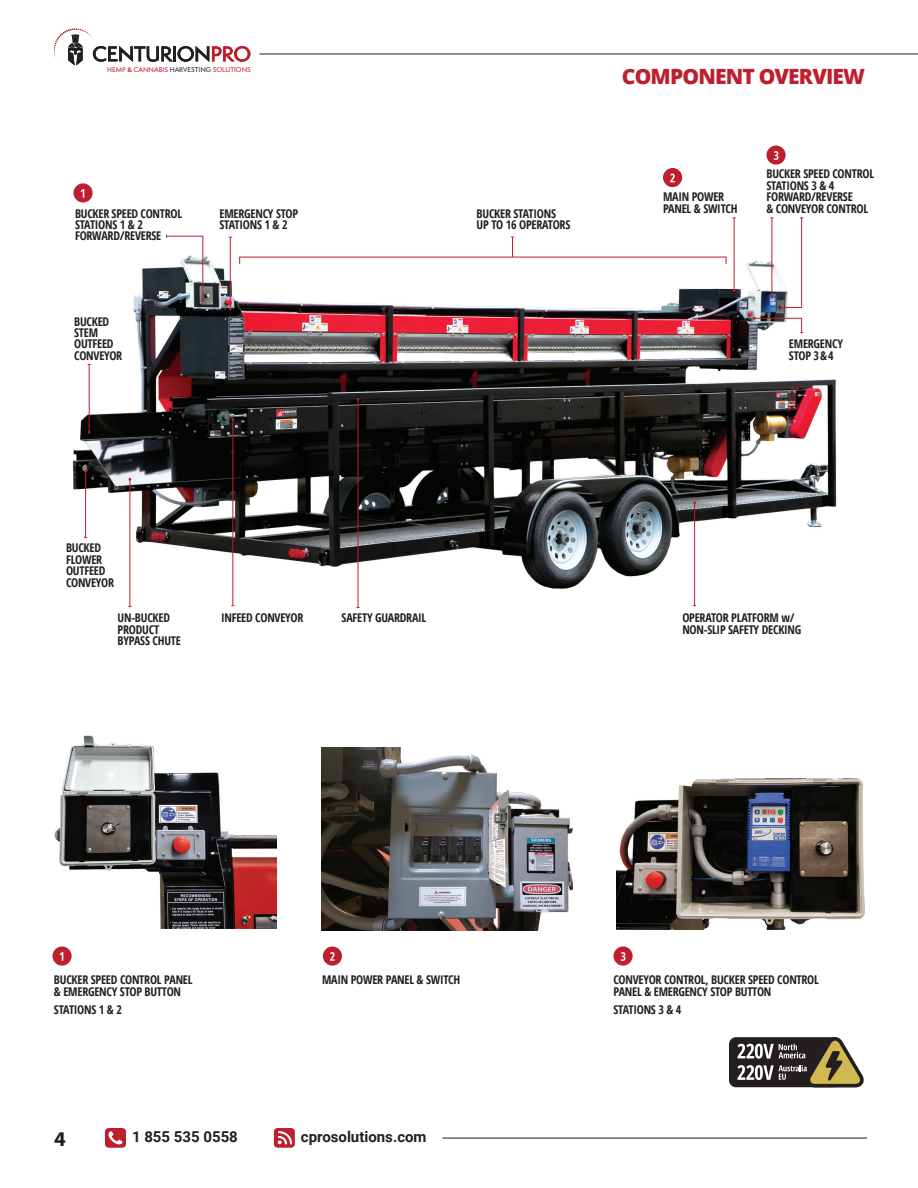
<style>
.page{position:relative;width:918px;height:1188px;background:#fff}
.page>*{position:absolute;margin:0;border:0;box-sizing:border-box;transform-origin:0 0}
.t1{font:800 21px "Open Sans";letter-spacing:-.04em;color:#be1f2e}
.t2{font:700 21px "Myriad Pro";color:#201d1e}
.t3{font:700 15px "Roboto";color:#231f20}
.t4{font:700 condensed 12px/11.4px "Open Sans";letter-spacing:-.02em;color:#231f20}
.t5{font:500 6.45px "Semplicita Pro";color:#be1f2e}
.s1{font-family:"Open Sans";font-weight:600}
.s2{color:#231f20}
</style>
<div class="page">
<img style="left:72px;top:253px;width:765px;height:338px">
<hr style="left:260px;top:54px;width:658px;height:1px;background:#201d1e">
<hr style="left:442px;top:1138px;width:425px;height:1px;background:#201d1e">
<svg style="left:105px;top:1128px;width:21px;height:20px"></svg>
<svg style="left:274px;top:1128px;width:21px;height:20px"></svg>
<svg style="left:54px;top:28px;width:196px;height:38px"></svg>
<div style="left:663px;top:168px;width:19px;height:19px;background:#be1f2e;border-radius:50%"></div>
<svg style="left:670px;top:174px;width:5px;height:8px"></svg>
<div style="left:766px;top:146px;width:20px;height:19px;background:#be1f2e;border-radius:50%"></div>
<svg style="left:774px;top:151px;width:5px;height:9px"></svg>
<hr style="left:232px;top:420px;width:1px;height:186px;background:#be1f2e">
<svg style="left:780px;top:217px;width:23px;height:92px"></svg>
<svg style="left:753px;top:317px;width:50px;height:16px"></svg>
<hr style="left:734px;top:218px;width:1px;height:72px;background:#be1f2e">
<hr style="left:230px;top:237px;width:1px;height:72px;background:#be1f2e">
<hr style="left:772px;top:218px;width:1px;height:79px;background:#be1f2e">
<hr style="left:89px;top:364px;width:1px;height:68px;background:#be1f2e">
<hr style="left:85px;top:471px;width:1px;height:67px;background:#be1f2e">
<hr style="left:130px;top:479px;width:1px;height:128px;background:#be1f2e">
<svg style="left:166px;top:235px;width:38px;height:67px"></svg>
<svg style="left:511px;top:237px;width:3px;height:20px"></svg>
<hr style="left:358px;top:399px;width:1px;height:209px;background:#be1f2e">
<hr style="left:694px;top:503px;width:1px;height:103px;background:#be1f2e">
<img style="left:54px;top:735px;width:223px;height:193px">
<img style="left:321px;top:747px;width:252px;height:184px">
<svg style="left:729px;top:1037px;width:135px;height:50px;background:#6a6353"></svg>
<div style="left:74px;top:183px;width:19px;height:19px;background:#be1f2e;border-radius:50%"></div>
<svg style="left:81px;top:189px;width:3px;height:9px"></svg>
<svg style="left:52px;top:946px;width:20px;height:20px"></svg>
<svg style="left:60px;top:952px;width:3px;height:9px"></svg>
<div style="left:323px;top:946px;width:19px;height:20px;background:#be1f2e;border-radius:50%"></div>
<svg style="left:330px;top:952px;width:5px;height:9px"></svg>
<img style="left:616px;top:778px;width:249px;height:151px">
<div style="left:614px;top:946px;width:19px;height:20px;background:#be1f2e;border-radius:50%"></div>
<svg style="left:621px;top:952px;width:5px;height:9px"></svg>
<p class="t5" style="left:107px;top:65px;width:145px">HEMP <span class="s1">&amp;</span> CANNABIS <span class="s2">HARVESTING</span> SOLUTIONS</p>
<h1 class="t1" style="left:622px;top:60px;width:245px">COMPONENT OVERVIEW</h1>
<p class="t4" style="left:75px;top:207px;width:109px">BUCKER SPEED CONTROL<br>STATIONS 1 &amp; 2<br>FORWARD/REVERSE</p>
<p class="t4" style="left:74px;top:315px;width:50px">BUCKED<br>STEM<br>OUTFEED<br>CONVEYOR</p>
<p class="t4" style="left:220px;top:207px;width:80px">EMERGENCY STOP<br>STATIONS 1 &amp; 2</p>
<p class="t4" style="left:477px;top:207px;width:95px">BUCKER STATIONS<br>UP TO 16 OPERATORS</p>
<p class="t4" style="left:66px;top:542px;width:50px">BUCKED<br>FLOWER<br>OUTFEED<br>CONVEYOR</p>
<p class="t4" style="left:118px;top:612px;width:65px">UN-BUCKED<br>PRODUCT<br>BYPASS CHUTE</p>
<p class="t4" style="left:221px;top:612px;width:84px">INFEED CONVEYOR</p>
<p class="t4" style="left:342px;top:612px;width:86px">SAFETY GUARDRAIL</p>
<p class="t4" style="left:663px;top:191px;width:76px">MAIN POWER<br>PANEL &amp; SWITCH</p>
<p class="t4" style="left:766px;top:168px;width:109px">BUCKER SPEED CONTROL<br>STATIONS 3 &amp; 4<br>FORWARD/REVERSE<br>&amp; CONVEYOR CONTROL</p>
<p class="t4" style="left:789px;top:338px;width:56px">EMERGENCY<br>STOP 3&amp;4</p>
<p class="t4" style="left:682px;top:612px;width:121px">OPERATOR PLATFORM w/<br>NON-SLIP SAFETY DECKING</p>
<p class="t4" style="left:54px;top:974px;width:140px;line-height:12px">BUCKER SPEED CONTROL PANEL &amp; EMERGENCY STOP BUTTON</p>
<p class="t4" style="left:54px;top:1004px;width:69px">STATIONS 1 &amp; 2</p>
<p class="t4" style="left:322px;top:974px;width:140px">MAIN POWER PANEL &amp; SWITCH</p>
<p class="t4" style="left:614px;top:974px;width:207px;line-height:12px">CONVEYOR CONTROL, BUCKER SPEED CONTROL<br>PANEL &amp; EMERGENCY STOP BUTTON</p>
<p class="t4" style="left:614px;top:1004px;width:69px">STATIONS 3 &amp; 4</p>
<h1 class="t2" style="left:54px;top:1125px;width:13px">4</h1>
<p class="t3" style="left:132px;top:1127px;width:107px">1 855 535 0558</p>
<p class="t3" style="left:301px;top:1127px;width:127px">cprosolutions.com</p>
</div>
